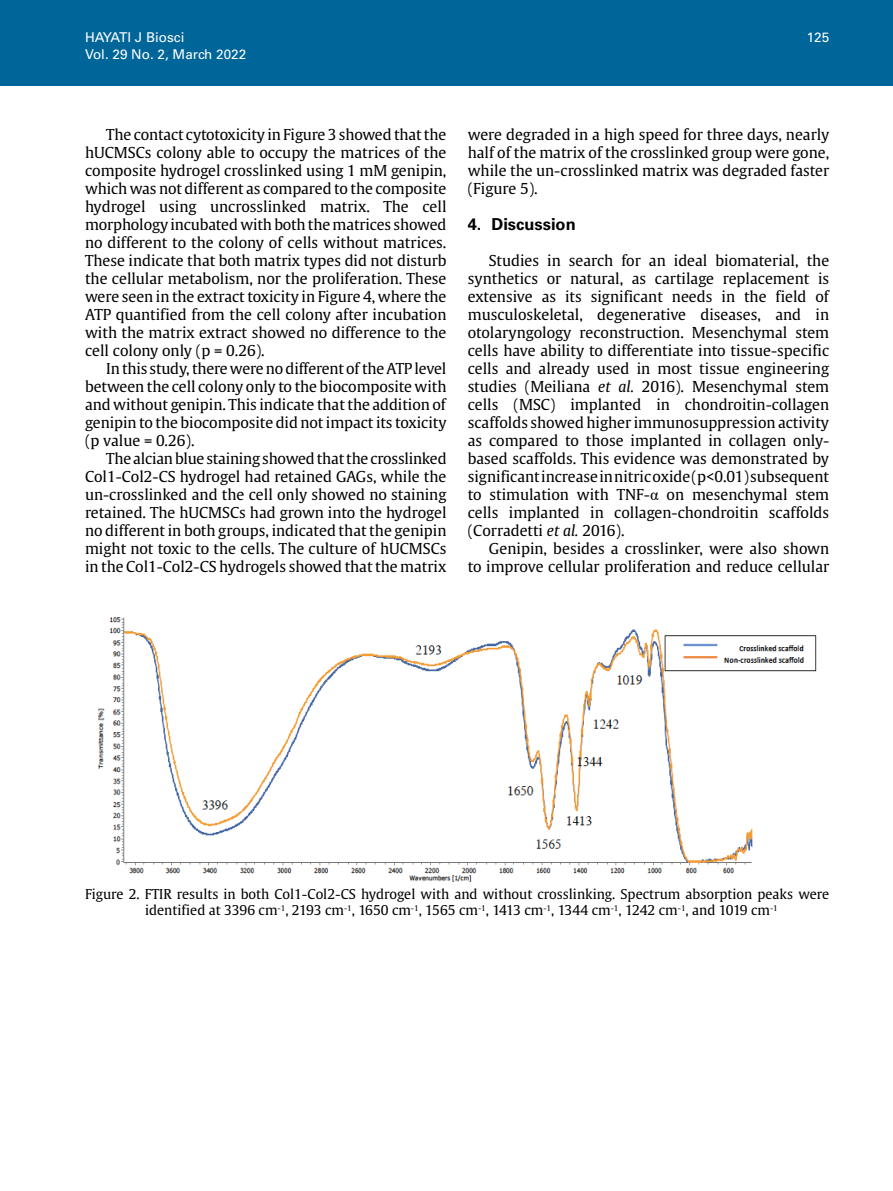
<style>
.page{position:relative;width:893px;height:1191px;background:#fff}
.page>*{position:absolute;margin:0;border:0;box-sizing:border-box;transform-origin:0 0}
.t1{font:700 16.5px "Univers LT Std";color:#000}
.t2{font:15px/18px "Gulliver";color:#000;text-align:justify}
.t3{font:13.5px/16.2px "Gulliver";color:#000}
.t4{font:13.5px "Univers LT Std";color:#fff}
.s1{font-style:italic}
.s2{font-family:"Times New Roman";font-size:16.5px}
</style>
<div class="page">
<div style="left:0;top:0;width:893px;height:85px;background:#069"></div>
<img style="left:97px;top:617px;width:720px;height:265px">
<p class="t4" style="left:85px;top:30px;width:101px">HAYATI J Biosci</p>
<p class="t4" style="left:807px;top:30px;width:24px">125</p>
<p class="t4" style="left:85px;top:46px;width:163px">Vol. 29 No. 2, March 2022</p>
<p class="t2" style="left:85px;top:126px;width:363px;text-indent:21px">The contact cytotoxicity in Figure 3 showed that the hUCMSCs colony able to occupy the matrices of the composite hydrogel crosslinked using 1 mM genipin, which was not different as compared to the composite hydrogel using uncrosslinked matrix. The cell morphology incubated with both the matrices showed no different to the colony of cells without matrices.<br>These indicate that both matrix types did not disturb the cellular metabolism, nor the proliferation. These were seen in the extract toxicity in Figure 4, where the ATP quantified from the cell colony after incubation with the matrix extract showed no difference to the cell colony only (p = 0.26).</p>
<p class="t2" style="left:85px;top:360px;width:363px;text-indent:21px">In this study, there were no different of the ATP level between the cell colony only to the biocomposite with and without genipin. This indicate that the addition of genipin to the biocomposite did not impact its toxicity (p value = 0.26).</p>
<p class="t2" style="left:85px;top:450px;width:363px;text-indent:21px">The alcian blue staining showed that the crosslinked Col1-Col2-CS hydrogel had retained GAGs, while the un-crosslinked and the cell only showed no staining retained. The hUCMSCs had grown into the hydrogel no different in both groups, indicated that the genipin might not toxic to the cells. The culture of hUCMSCs in the Col1-Col2-CS hydrogels showed that the matrix</p>
<p class="t2" style="left:468px;top:126px;width:363px">were degraded in a high speed for three days, nearly half of the matrix of the crosslinked group were gone, while the un-crosslinked matrix was degraded faster (Figure 5).</p>
<p class="t1" style="left:468px;top:215px;width:109px">4. Discussion</p>
<p class="t2" style="left:468px;top:252px;width:363px;text-indent:21px">Studies in search for an ideal biomaterial, the synthetics or natural, as cartilage replacement is extensive as its significant needs in the field of musculoskeletal, degenerative diseases, and in otolaryngology reconstruction. Mesenchymal stem cells have ability to differentiate into tissue-specific cells and already used in most tissue engineering studies (Meiliana <span class="s1">et al.</span> 2016). Mesenchymal stem cells (MSC) implanted in chondroitin-collagen scaffolds showed higher immunosuppression activity as compared to those implanted in collagen only&shy;based scaffolds. This evidence was demonstrated by significant increase in nitric oxide (p&lt;0.01) subsequent to stimulation with TNF-<span class="s2">α</span> on mesenchymal stem cells implanted in collagen-chondroitin scaffolds (Corradetti <span class="s1">et al.</span> 2016).</p>
<p class="t2" style="left:468px;top:540px;width:363px;text-align:right">Genipin, besides a crosslinker, were also shown<br>to improve cellular proliferation and reduce cellular</p>
<p class="t3" style="left:145px;top:885px;width:686px;text-indent:-60px">Figure 2. FTIR results in both Col1-Col2-CS hydrogel with and without crosslinking. Spectrum absorption peaks were identified at 3396 cm<sup>-1</sup>, 2193 cm<sup>-1</sup>, 1650 cm<sup>-1</sup>, 1565 cm<sup>-1</sup>, 1413 cm<sup>-1</sup>, 1344 cm<sup>-1</sup>, 1242 cm<sup>-1</sup>, and 1019 cm<sup>-1</sup></p>
</div>
